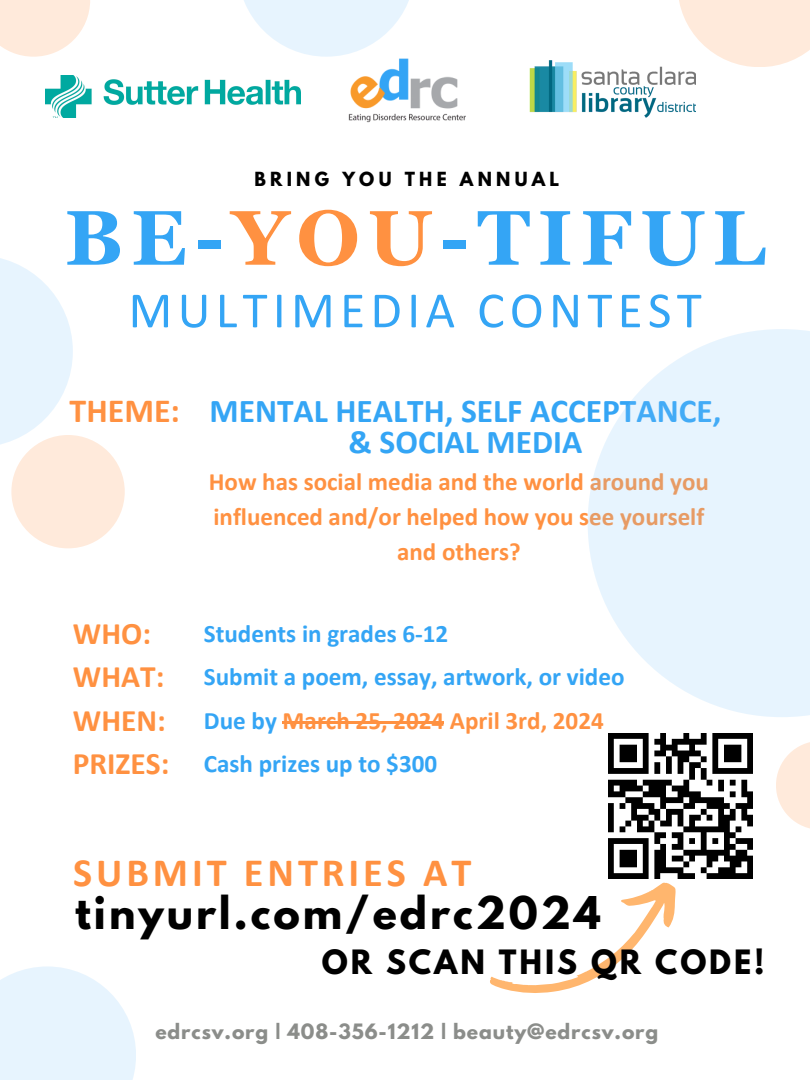
<style>
.page{position:relative;width:810px;height:1080px;background:#fff}
.page>*{position:absolute;margin:0;border:0;box-sizing:border-box;transform-origin:0 0}
.t1{font:700 77.25px "Georgia Pro";letter-spacing:.105em;color:#34a5f5}
.t2{font:51.25px "Calibri";letter-spacing:.105em;color:#34a5f5}
.t3{font:700 40.31px "Calibri";letter-spacing:.1em;color:#ff9141}
.t4{font:700 40px "League Spartan";letter-spacing:.075em;color:#000}
.t5{font:700 33.94px "Calibri";color:#ff9141}
.t6{font:700 33.44px/30.9px "Calibri";color:#34a5f5;text-align:center}
.t7{font:700 31.38px/43.6px "Calibri";color:#ff9141}
.t8{font:700 29.75px "League Spartan";letter-spacing:.1em;color:#000}
.t9{font:700 25.12px "Calibri";color:#34a5f5}
.t10{font:700 25.12px "Calibri";color:#ff9141}
.t11{font:700 25px/34.7px "Calibri";color:#ff9141;text-align:center}
.t12{font:700 18.75px "League Spartan";letter-spacing:.05em;color:#8b8d8a}
.t13{font:700 17.25px "League Spartan";letter-spacing:.245em;color:#000}
.s1{color:#ff9141}
.s2{color:#34a5f5}
</style>
<div class="page">
<img style="left:608px;top:734px;width:145px;height:144px">
<svg style="left:490px;top:868px;width:206px;height:125px"></svg>
<svg style="left:0;top:258px;width:73px;height:187px;fill:#e7f4fe"></svg>
<svg style="left:588px;top:329px;width:222px;height:388px;fill:#e7f4fe"></svg>
<svg style="left:776px;top:742px;width:34px;height:87px;fill:#ffeadb"></svg>
<svg style="left:679px;top:0;width:131px;height:67px;fill:#ffeadb"></svg>
<div style="left:11px;top:435px;width:114px;height:113px;background:#ffeadb;border-radius:50%"></div>
<svg style="left:0;top:966px;width:136px;height:114px;fill:#e7f4fe"></svg>
<img style="left:348px;top:58px;width:118px;height:65px">
<img style="left:529px;top:61px;width:167px;height:57px">
<img style="left:46px;top:76px;width:255px;height:42px">
<hr style="left:283px;top:721px;width:161px;height:3px;background:#ff9141">
<svg style="left:0;top:0;width:90px;height:57px;fill:#ffeadb"></svg>
<svg style="left:244px;top:0;width:165px;height:57px;fill:#e7f4fe"></svg>
<p class="t13" style="left:254px;top:170px;width:307px">BRING YOU THE ANNUAL</p>
<p class="t1" style="left:65px;top:194px;width:702px">BE-<span class="s1">YOU</span>-TIFUL</p>
<h1 class="t2" style="left:129px;top:289px;width:575px">MULTIMEDIA CONTEST</h1>
<p class="t5" style="left:70px;top:397px;width:112px">THEME:</p>
<p class="t6" style="left:209px;top:399px;width:513px">MENTAL HEALTH, SELF ACCEPTANCE, &amp; SOCIAL MEDIA</p>
<p class="t7" style="left:73px;top:614px;width:98px">WHO:<br>WHAT:<br>WHEN:<br>PRIZES:</p>
<p class="t11" style="left:209px;top:467px;width:502px">How has social media and the world around you influenced and/or helped how you see yourself and others?</p>
<p class="t9" style="left:204px;top:623px;width:246px">Students in grades 6-12</p>
<h3 class="t9" style="left:204px;top:666px;width:422px">Submit a poem, essay, artwork, or video</h3>
<p class="t10" style="left:204px;top:710px;width:401px"><span class="s2">Due by</span> March 25, 2024 April 3rd, 2024</p>
<h4 class="t9" style="left:204px;top:754px;width:235px">Cash prizes up to $300</h4>
<h5 class="t3" style="left:73px;top:856px;width:400px">SUBMIT ENTRIES AT</h5>
<p class="t4" style="left:75px;top:893px;width:527px">tinyurl.com/edrc2024</p>
<p class="t8" style="left:322px;top:947px;width:444px">OR SCAN THIS QR CODE!</p>
<p class="t12" style="left:155px;top:1022px;width:505px">edrcsv.org | 408-356-1212 | beauty@edrcsv.org</p>
</div>
